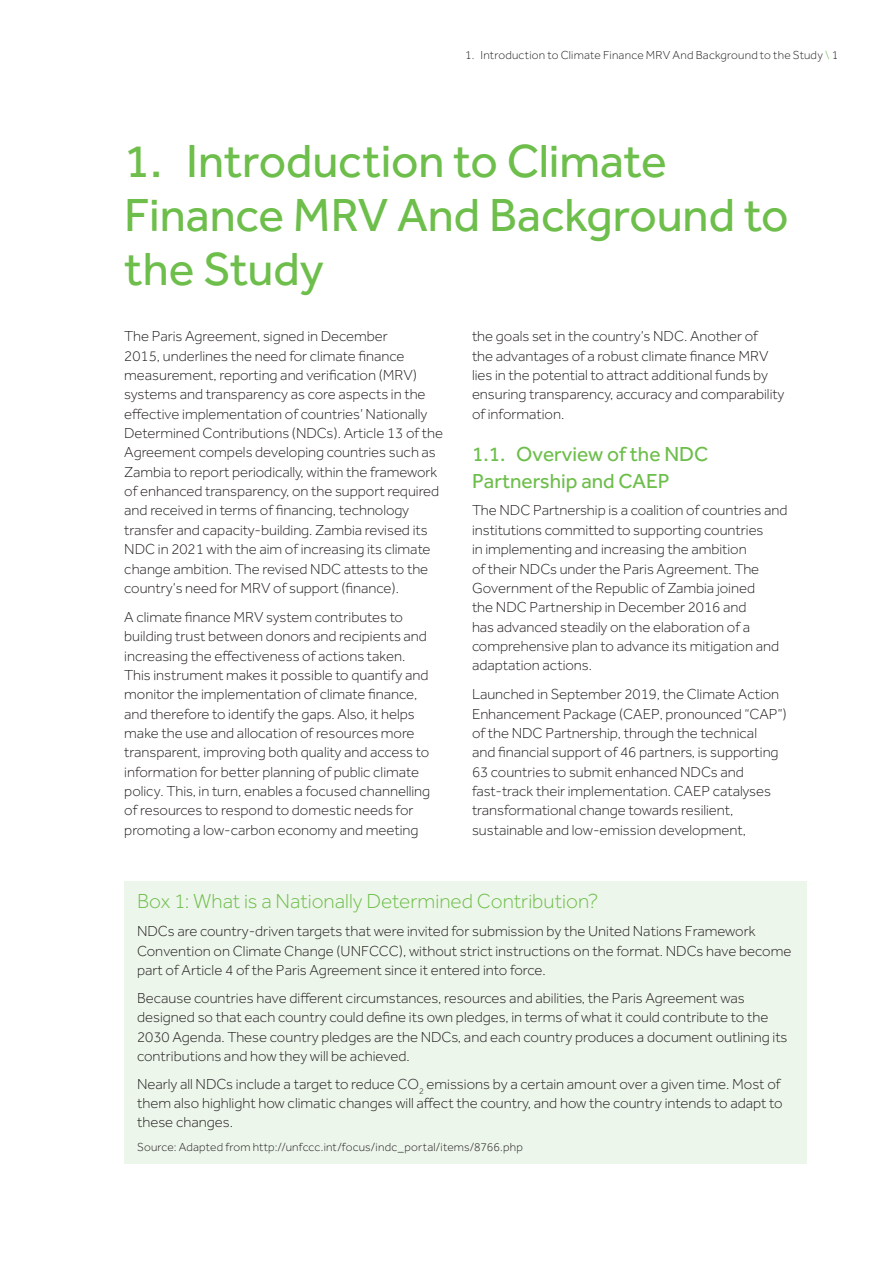
<style>
.page{position:relative;width:893px;height:1263px;background:#fff}
.page>*{position:absolute;margin:0;border:0;box-sizing:border-box;transform-origin:0 0}
.t1{font:48px/54px "Effra";letter-spacing:-.005em;color:#6dbe4b}
.t2{font:300 21px "Effra";color:#6dbe4b}
.t3{font:21px/27px "Effra";color:#6dbe4b}
.t4{font:300 15px/19.4px "Effra";color:#231f20}
.t5{font:300 12px "Effra";letter-spacing:.015em;color:#231f20}
.s1{color:#6dbe4b}
</style>
<div class="page">
<div style="left:124px;top:881px;width:682px;height:283px;background:#edf6ea"></div>
<p class="t5" style="left:465px;top:48px;width:374px">1. Introduction to Climate Finance MRV And Background to the Study <span class="s1">\</span> 1</p>
<h1 class="t1" style="left:124px;top:134px;width:666px">1. Introduction to Climate<br>Finance MRV And Background to the Study</h1>
<p class="t4" style="left:124px;top:327px;width:320px">The Paris Agreement, signed in December<br>2015, underlines the need for climate finance measurement, reporting and verification (MRV) systems and transparency as core aspects in the effective implementation of countries’ Nationally Determined Contributions (NDCs). Article 13 of the Agreement compels developing countries such as Zambia to report periodically, within the framework of enhanced transparency, on the support required and received in terms of financing, technology transfer and capacity-building. Zambia revised its NDC in 2021 with the aim of increasing its climate change ambition. The revised NDC attests to the country’s need for MRV of support (finance).</p>
<p class="t4" style="left:124px;top:607px;width:307px">A climate finance MRV system contributes to building trust between donors and recipients and increasing the effectiveness of actions taken.<br>This instrument makes it possible to quantify and monitor the implementation of climate finance, and therefore to identify the gaps. Also, it helps make the use and allocation of resources more transparent, improving both quality and access to information for better planning of public climate policy. This, in turn, enables a focused channelling of resources to respond to domestic needs for promoting a low-carbon economy and meeting</p>
<p class="t4" style="left:472px;top:327px;width:314px">the goals set in the country’s NDC. Another of<br>the advantages of a robust climate finance MRV lies in the potential to attract additional funds by ensuring transparency, accuracy and comparability of information.</p>
<h2 class="t3" style="left:472px;top:440px;width:238px">1.1. Overview of the NDC<br>Partnership and CAEP</h2>
<p class="t4" style="left:472px;top:501px;width:317px">The NDC Partnership is a coalition of countries and institutions committed to supporting countries<br>in implementing and increasing the ambition<br>of their NDCs under the Paris Agreement. The Government of the Republic of Zambia joined<br>the NDC Partnership in December 2016 and<br>has advanced steadily on the elaboration of a comprehensive plan to advance its mitigation and adaptation actions.</p>
<p class="t4" style="left:472px;top:685px;width:316px">Launched in September 2019, the Climate Action Enhancement Package (CAEP, pronounced “CAP”) of the NDC Partnership, through the technical<br>and financial support of 46 partners, is supporting 63 countries to submit enhanced NDCs and fast-track their implementation. CAEP catalyses transformational change towards resilient, sustainable and low-emission development,</p>
<h2 class="t2" style="left:137px;top:889px;width:463px">Box 1: What is a Nationally Determined Contribution?</h2>
<p class="t4" style="left:137px;top:921px;width:656px">NDCs are country-driven targets that were invited for submission by the United Nations Framework<br>Convention on Climate Change (UNFCCC), without strict instructions on the format. NDCs have become part of Article 4 of the Paris Agreement since it entered into force.</p>
<p class="t4" style="left:137px;top:988px;width:652px">Because countries have different circumstances, resources and abilities, the Paris Agreement was designed so that each country could define its own pledges, in terms of what it could contribute to the 2030 Agenda. These country pledges are the NDCs, and each country produces a document outlining its contributions and how they will be achieved.</p>
<p class="t4" style="left:137px;top:1074px;width:647px">Nearly all NDCs include a target to reduce CO<sub>2</sub> emissions by a certain amount over a given time. Most of them also highlight how climatic changes will affect the country, and how the country intends to adapt to these changes.</p>
<p class="t5" style="left:137px;top:1140px;width:387px">Source: Adapted from http://unfccc.int/focus/indc_portal/items/8766.php</p>
</div>
